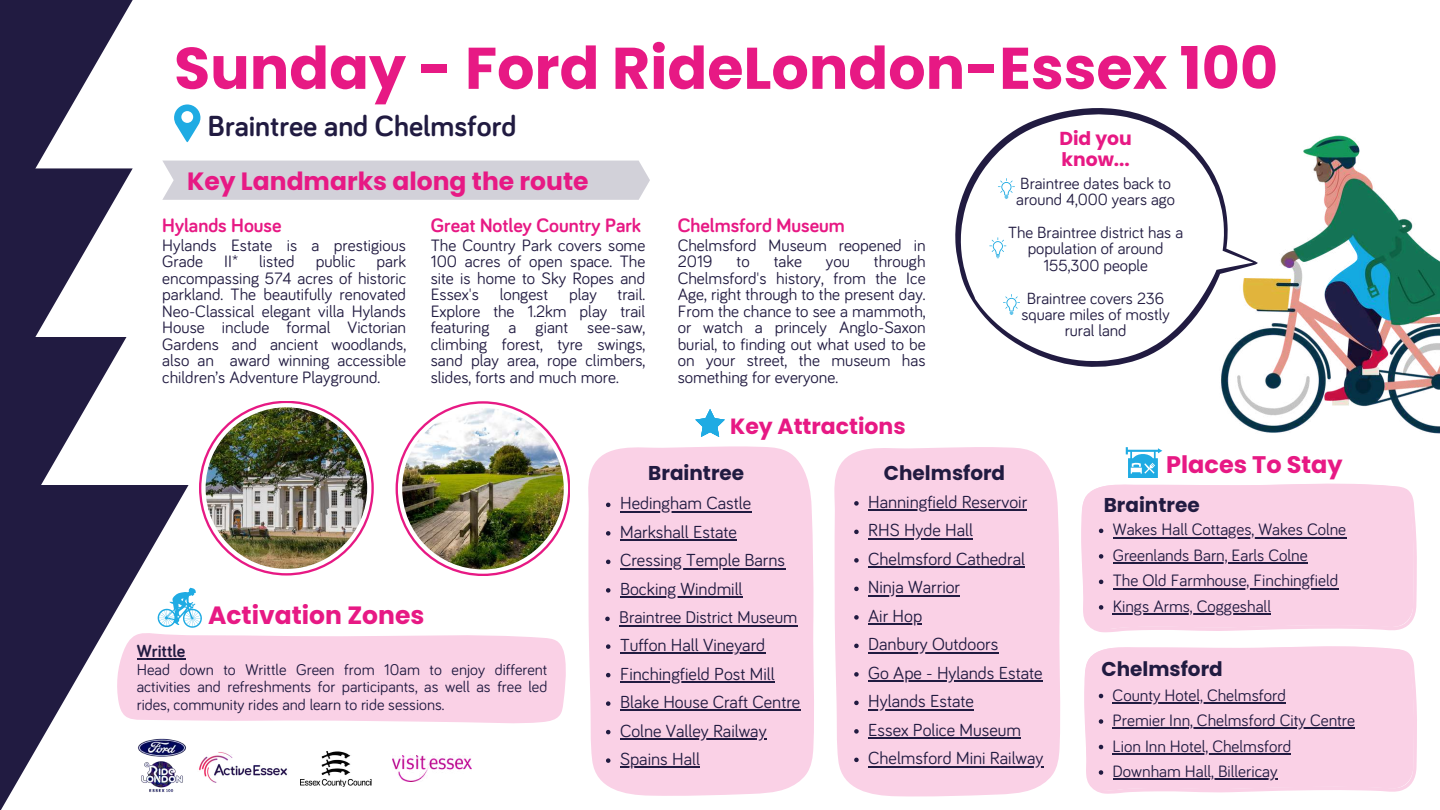
<style>
.page{position:relative;width:1440px;height:810px;background:#fff}
.page>*{position:absolute;margin:0;border:0;box-sizing:border-box;transform-origin:0 0}
.t1{font:700 58.7px "Poppins";color:#e71984}
.t2{font:700 30px "Bariol";color:#211b41}
.t3{font:700 25px "Poppins";color:#e71984}
.t4{font:700 24px "Poppins";color:#e71984}
.t5{font:700 22px "Poppins";color:#e71984}
.t6{font:700 20px "Bariol";color:#e71984}
.t7{font:700 20px "Poppins";color:#211b41}
.t8{font:700 18.8px/20.2px "Poppins";color:#e71984}
.t9{font:18px/28.5px "Bariol";color:#211b41}
.t10{font:700 18px "Bariol";color:#211b41}
.t11{font:17.5px "Bariol";color:#211b41}
.t12{font:17px/16.5px "Bariol";color:#211b41}
.t13{font:16.7px/16.4px "Bariol";color:#211b41;text-align:center}
.t14{font:16px/17.2px "Bariol";color:#211b41;text-align:justify}
</style>
<div class="page">
<svg style="left:174px;top:104px;width:26px;height:39px"></svg>
<svg style="left:0;top:0;width:133px;height:168px;fill:#211b41"></svg>
<svg style="left:0;top:168px;width:133px;height:169px;fill:#211b41"></svg>
<svg style="left:0;top:337px;width:127px;height:148px;fill:#211b41"></svg>
<svg style="left:0;top:485px;width:189px;height:325px;fill:#211b41"></svg>
<svg style="left:1126px;top:447px;width:36px;height:31px"></svg>
<div style="left:162px;top:161px;width:488px;height:39px;background:#d2d1d9"></div>
<img style="left:1221px;top:135px;width:219px;height:299px">
<svg style="left:1094px;top:508px;width:323px;height:124px"></svg>
<div style="left:1081px;top:483px;width:333px;height:147px;background:#fad1e6"></div>
<svg style="left:1097px;top:668px;width:320px;height:126px"></svg>
<div style="left:1084px;top:646px;width:330px;height:145px;background:#fad1e6"></div>
<div style="left:834px;top:447px;width:226px;height:350px;background:#fad1e6"></div>
<div style="left:588px;top:446px;width:226px;height:350px;background:#fad1e6"></div>
<svg style="left:695px;top:409px;width:30px;height:28px"></svg>
<svg style="left:116px;top:588px;width:450px;height:136px"></svg>
<svg style="left:199px;top:401px;width:175px;height:175px"></svg>
<svg style="left:201px;top:403px;width:170px;height:170px"></svg>
<img style="left:206px;top:407px;width:161px;height:162px;border-radius:50%">
<svg style="left:396px;top:401px;width:174px;height:175px"></svg>
<svg style="left:398px;top:404px;width:170px;height:170px"></svg>
<img style="left:402px;top:408px;width:162px;height:161px;border-radius:50%">
<svg style="left:955px;top:108px;width:302px;height:260px"></svg>
<svg style="left:998px;top:178px;width:17px;height:21px"></svg>
<svg style="left:989px;top:237px;width:17px;height:21px"></svg>
<svg style="left:1003px;top:294px;width:17px;height:21px"></svg>
<svg style="left:1099px;top:529px;width:4px;height:4px"></svg>
<hr style="left:1113px;top:537px;width:233px;height:1px;background:#211b41">
<svg style="left:1099px;top:554px;width:4px;height:5px"></svg>
<hr style="left:1113px;top:562px;width:195px;height:2px;background:#211b41">
<svg style="left:1099px;top:580px;width:4px;height:4px"></svg>
<hr style="left:1113px;top:588px;width:225px;height:1px;background:#211b41">
<svg style="left:1099px;top:605px;width:4px;height:5px"></svg>
<hr style="left:1113px;top:613px;width:158px;height:2px;background:#211b41">
<svg style="left:854px;top:501px;width:5px;height:5px"></svg>
<hr style="left:868px;top:509px;width:159px;height:2px;background:#211b41">
<svg style="left:854px;top:530px;width:5px;height:4px"></svg>
<hr style="left:868px;top:538px;width:105px;height:1px;background:#211b41">
<svg style="left:854px;top:558px;width:5px;height:5px"></svg>
<hr style="left:868px;top:566px;width:157px;height:2px;background:#211b41">
<svg style="left:854px;top:587px;width:5px;height:4px"></svg>
<hr style="left:868px;top:595px;width:92px;height:1px;background:#211b41">
<svg style="left:854px;top:615px;width:5px;height:5px"></svg>
<hr style="left:868px;top:623px;width:54px;height:2px;background:#211b41">
<svg style="left:854px;top:644px;width:5px;height:4px"></svg>
<hr style="left:868px;top:652px;width:130px;height:1px;background:#211b41">
<svg style="left:854px;top:672px;width:5px;height:5px"></svg>
<hr style="left:868px;top:680px;width:175px;height:2px;background:#211b41">
<svg style="left:854px;top:701px;width:5px;height:4px"></svg>
<hr style="left:868px;top:709px;width:106px;height:1px;background:#211b41">
<svg style="left:854px;top:729px;width:5px;height:5px"></svg>
<hr style="left:868px;top:737px;width:153px;height:2px;background:#211b41">
<svg style="left:854px;top:758px;width:5px;height:4px"></svg>
<hr style="left:868px;top:766px;width:175px;height:1px;background:#211b41">
<svg style="left:606px;top:503px;width:4px;height:4px"></svg>
<hr style="left:620px;top:511px;width:131px;height:1px;background:#211b41">
<svg style="left:606px;top:531px;width:4px;height:5px"></svg>
<hr style="left:620px;top:539px;width:117px;height:2px;background:#211b41">
<svg style="left:606px;top:560px;width:4px;height:4px"></svg>
<hr style="left:620px;top:568px;width:165px;height:1px;background:#211b41">
<svg style="left:606px;top:588px;width:4px;height:5px"></svg>
<hr style="left:620px;top:596px;width:123px;height:2px;background:#211b41">
<svg style="left:605px;top:617px;width:5px;height:4px"></svg>
<hr style="left:619px;top:625px;width:178px;height:1px;background:#211b41">
<svg style="left:606px;top:644px;width:4px;height:5px"></svg>
<hr style="left:620px;top:653px;width:145px;height:1px;background:#211b41">
<svg style="left:606px;top:673px;width:4px;height:4px"></svg>
<hr style="left:620px;top:681px;width:155px;height:2px;background:#211b41">
<svg style="left:606px;top:701px;width:4px;height:5px"></svg>
<hr style="left:620px;top:710px;width:180px;height:1px;background:#211b41">
<svg style="left:606px;top:730px;width:4px;height:4px"></svg>
<hr style="left:620px;top:738px;width:147px;height:2px;background:#211b41">
<svg style="left:606px;top:758px;width:4px;height:5px"></svg>
<hr style="left:620px;top:767px;width:80px;height:1px;background:#211b41">
<hr style="left:137px;top:659px;width:48px;height:1px;background:#211b41">
<svg style="left:1099px;top:694px;width:4px;height:4px"></svg>
<hr style="left:1113px;top:702px;width:173px;height:2px;background:#211b41">
<svg style="left:1099px;top:719px;width:4px;height:5px"></svg>
<hr style="left:1113px;top:728px;width:242px;height:1px;background:#211b41">
<svg style="left:1099px;top:745px;width:4px;height:4px"></svg>
<hr style="left:1113px;top:753px;width:178px;height:2px;background:#211b41">
<svg style="left:1099px;top:770px;width:4px;height:5px"></svg>
<hr style="left:1113px;top:779px;width:165px;height:1px;background:#211b41">
<img style="left:392px;top:756px;width:80px;height:25px">
<img style="left:300px;top:752px;width:72px;height:34px">
<img style="left:199px;top:752px;width:88px;height:31px">
<img style="left:133px;top:733px;width:56px;height:61px">
<h1 class="t1" style="left:174px;top:27px;width:1106px">Sunday - Ford RideLondon-Essex 100</h1>
<h2 class="t2" style="left:208px;top:112px;width:310px">Braintree and Chelmsford</h2>
<p class="t8" style="left:1059px;top:129px;width:74px">Did you know...</p>
<h3 class="t3" style="left:187px;top:164px;width:403px">Key Landmarks along the route</h3>
<p class="t6" style="left:431px;top:216px;width:212px">Great Notley Country Park</p>
<p class="t12" style="left:431px;top:237px;width:216px;text-align:justify">The Country Park covers some 100 acres of open space. The site is home to Sky Ropes and Essex's longest play trail.<br>Explore the 1.2km play trail featuring a giant see-saw, climbing forest, tyre swings, sand play area, rope climbers, slides, forts and much more.</p>
<p class="t6" style="left:162px;top:216px;width:121px">Hylands House</p>
<p class="t12" style="left:162px;top:237px;width:245px;text-align:justify">Hylands Estate is a prestigious Grade II* listed public park encompassing 574 acres of historic parkland. The beautifully renovated Neo-Classical elegant villa Hylands House include formal Victorian Gardens and ancient woodlands, also an award winning accessible children’s Adventure Playground.</p>
<p class="t6" style="left:678px;top:216px;width:168px">Chelmsford Museum</p>
<p class="t12" style="left:678px;top:237px;width:249px">Chelmsford Museum reopened in<br>2019</p>
<p class="t12" style="left:678px;top:254px;width:249px;text-align:justify;text-indent:196px">through Chelmsford's history, from the Ice Age, right through to the present day.<br>From the chance to see a mammoth, or watch a princely Anglo-Saxon burial, to finding out what used to be on your street, the museum has something for everyone.</p>
<p class="t12" style="left:737px;top:254px;width:15px">to</p>
<p class="t12" style="left:774px;top:254px;width:30px">take</p>
<p class="t12" style="left:826px;top:254px;width:25px">you</p>
<p class="t5" style="left:730px;top:411px;width:177px">Key Attractions</p>
<p class="t13" style="left:1016px;top:176px;width:160px;text-align:left">Braintree dates back to around 4,000 years ago</p>
<p class="t13" style="left:1008px;top:225px;width:176px">The Braintree district has a population of around<br>155,300 people</p>
<p class="t13" style="left:1021px;top:291px;width:150px">Braintree covers 236 square miles of mostly rural land</p>
<h3 class="t3" style="left:208px;top:598px;width:218px">Activation Zones</h3>
<p class="t10" style="left:137px;top:643px;width:50px">Writtle</p>
<p class="t14" style="left:137px;top:662px;width:412px">Head down to Writtle Green from 10am to enjoy different activities and refreshments for participants, as well as free led rides, community rides and learn to ride sessions.</p>
<p class="t7" style="left:648px;top:459px;width:97px">Braintree</p>
<p class="t7" style="left:884px;top:459px;width:123px">Chelmsford</p>
<p class="t9" style="left:620px;top:490px;width:167px">Hedingham Castle<br>Markshall Estate<br>Cressing Temple Barns<br>Bocking Windmill</p>
<p class="t11" style="left:619px;top:610px;width:180px">Braintree District Museum</p>
<p class="t9" style="left:620px;top:632px;width:182px">Tuffon Hall Vineyard<br>Finchingfield Post Mill<br>Blake House Craft Centre<br>Colne Valley Railway<br>Spains Hall</p>
<p class="t9" style="left:868px;top:488px;width:177px">Hanningfield Reservoir<br>RHS Hyde Hall<br>Chelmsford Cathedral<br>Ninja Warrior<br>Air Hop<br>Danbury Outdoors<br>Go Ape - Hylands Estate<br>Hylands Estate<br>Essex Police Museum<br>Chelmsford Mini Railway</p>
<h3 class="t4" style="left:1166px;top:448px;width:178px">Places To Stay</h3>
<p class="t7" style="left:1104px;top:491px;width:97px">Braintree</p>
<p class="t12" style="left:1113px;top:518px;width:235px;line-height:25.5px">Wakes Hall Cottages, Wakes Colne<br>Greenlands Barn, Earls Colne<br>The Old Farmhouse, Finchingfield<br>Kings Arms, Coggeshall</p>
<p class="t7" style="left:1102px;top:655px;width:123px">Chelmsford</p>
<p class="t12" style="left:1113px;top:683px;width:244px;line-height:25.5px">County Hotel, Chelmsford<br>Premier Inn, Chelmsford City Centre<br>Lion Inn Hotel, Chelmsford<br>Downham Hall, Billericay</p>
</div>
